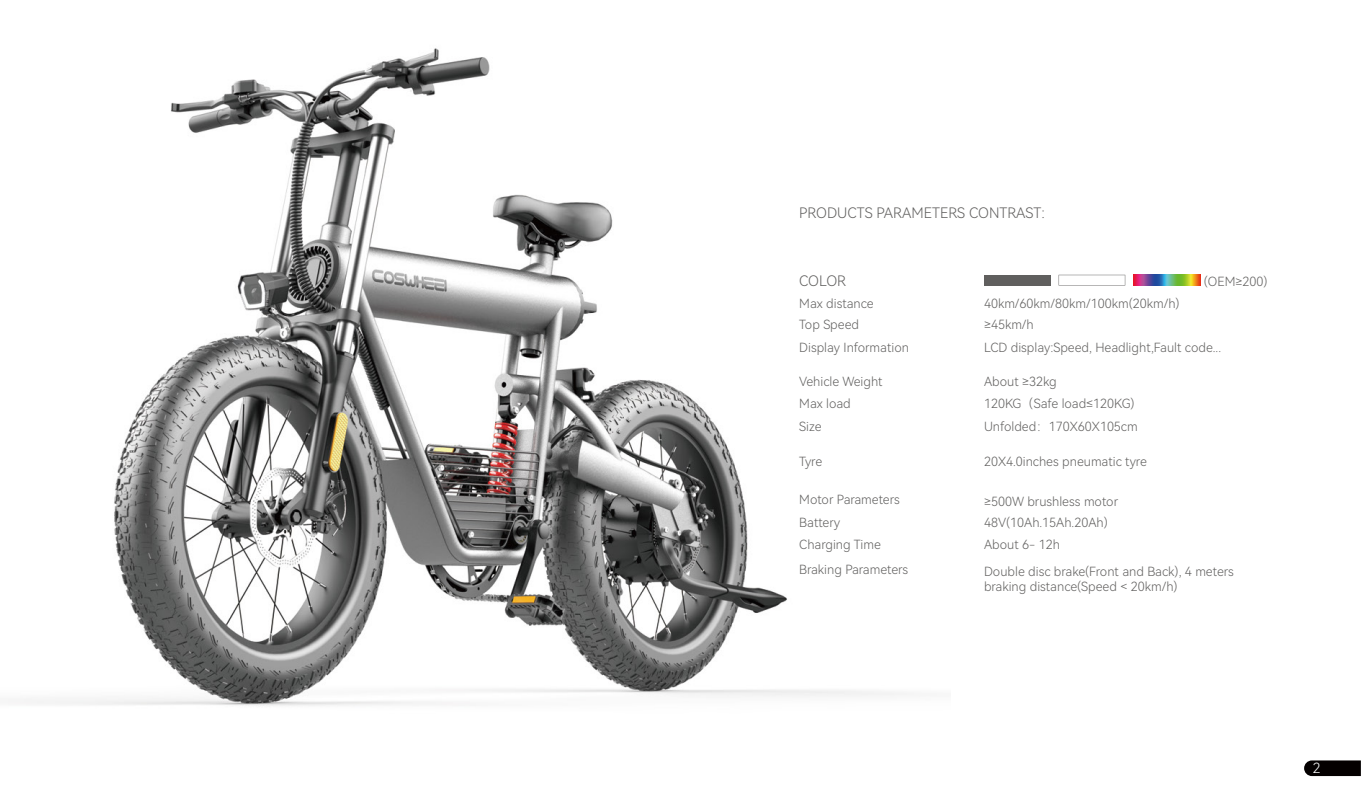
<style>
.page{position:relative;width:1361px;height:794px;background:#fff}
.page>*{position:absolute;margin:0;border:0;box-sizing:border-box;transform-origin:0 0}
.t1{font:14.4px "Harmony OS Sans SC Light";color:#605f5e}
.t2{font:14px "Harmony OS Sans SC Light";color:#fff}
.t3{font:12.6px/22.4px "Harmony OS Sans SC Light";color:#605f5e}
</style>
<div class="page">
<img style="left:20px;top:48px;width:887px;height:658px">
<div style="left:983px;top:275px;width:67px;height:10px;background:#605f5e"></div>
<svg style="left:1058px;top:275px;width:67px;height:10px"></svg>
<img style="left:1133px;top:275px;width:67px;height:10px">
<svg style="left:1304px;top:760px;width:57px;height:16px"></svg>
<p class="t1" style="left:799px;top:203px;width:247px">PRODUCTS PARAMETERS CONTRAST:</p>
<p class="t1" style="left:799px;top:271px;width:48px">COLOR</p>
<p class="t3" style="left:799px;top:292px;width:76px">Max distance</p>
<p class="t3" style="left:984px;top:292px;width:197px">40km/60km/80km/100km(20km/h)</p>
<p class="t3" style="left:1203px;top:269px;width:65px">(OEM≥200)</p>
<p class="t3" style="left:799px;top:313px;width:111px">Top Speed<br>Display Information</p>
<p class="t3" style="left:799px;top:370px;width:85px">Vehicle Weight<br>Max load<br>Size</p>
<p class="t3" style="left:799px;top:450px;width:24px">Tyre</p>
<p class="t3" style="left:799px;top:488px;width:102px">Motor Parameters</p>
<p class="t3" style="left:799px;top:510px;width:83px">Battery<br>Charging Time</p>
<p class="t3" style="left:799px;top:557px;width:110px">Braking Parameters</p>
<p class="t3" style="left:984px;top:313px;width:51px">≥45km/h</p>
<p class="t3" style="left:984px;top:335px;width:239px">LCD display:Speed, Headlight,Fault code...</p>
<p class="t3" style="left:984px;top:370px;width:74px">About ≥32kg</p>
<p class="t3" style="left:984px;top:392px;width:152px">120KG（Safe load≤120KG)</p>
<p class="t3" style="left:984px;top:414px;width:155px">Unfolded：170X60X105cm</p>
<p class="t3" style="left:984px;top:450px;width:164px">20X4.0inches pneumatic tyre</p>
<p class="t3" style="left:984px;top:490px;width:136px;line-height:20.8px">≥500W brushless motor<br>48V(10Ah.15Ah.20Ah)</p>
<p class="t3" style="left:984px;top:563px;width:251px;line-height:15.2px">Double disc brake(Front and Back), 4 meters braking distance(Speed &lt; 20km/h)</p>
<p class="t3" style="left:984px;top:533px;width:77px">About 6- 12h</p>
<p class="t2" style="left:1312px;top:757px;width:9px">2</p>
</div>
